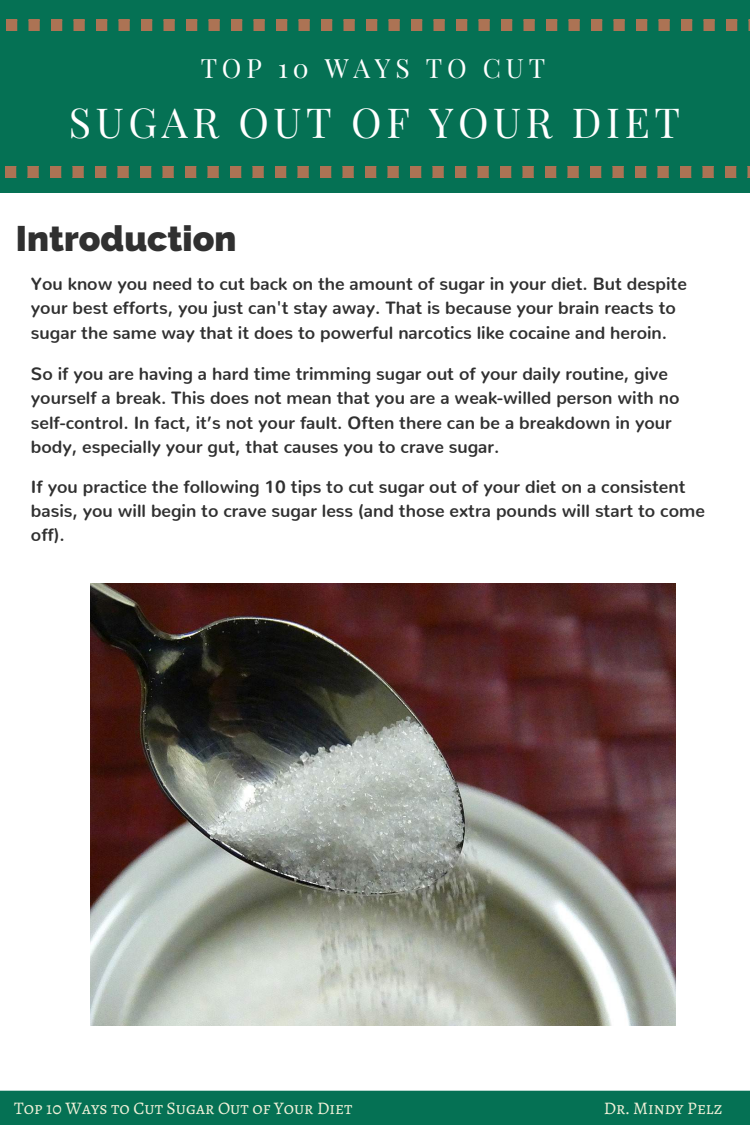
<style>
.page{position:relative;width:750px;height:1125px;background:#fff}
.page>*{position:absolute;margin:0;border:0;box-sizing:border-box;transform-origin:0 0}
.t1{font:41.25px "Playfair Display";letter-spacing:.11em;color:#fff}
.t2{font:800 35.38px "Raleway";color:#303030}
.t3{font:26.5px "Playfair Display";letter-spacing:.18em;color:#fff}
.t4{font:700 17.62px/24.4px "Nunito";color:#303030}
.t5{font:17.62px "Alegreya SC";color:#f1f1d9}
</style>
<div class="page">
<div style="left:0;top:0;width:750px;height:192px;background:#057154"></div>
<svg style="left:5px;top:166px;width:745px;height:11px"></svg>
<svg style="left:6px;top:20px;width:744px;height:11px"></svg>
<img style="left:90px;top:583px;width:586px;height:443px">
<div style="left:0;top:1091px;width:750px;height:34px;background:#057154"></div>
<h3 class="t3" style="left:201px;top:49px;width:346px">TOP 10 WAYS TO CUT</h3>
<h1 class="t1" style="left:69px;top:93px;width:613px">SUGAR OUT OF YOUR DIET</h1>
<h2 class="t2" style="left:16px;top:218px;width:222px">Introduction</h2>
<p class="t4" style="left:31px;top:270px;width:657px">You know you need to cut back on the amount of sugar in your diet. But despite your best efforts, you just can't stay away. That is because your brain reacts to sugar the same way that it does to powerful narcotics like cocaine and heroin.</p>
<p class="t4" style="left:31px;top:360px;width:650px">So if you are having a hard time trimming sugar out of your daily routine, give yourself a break. This does not mean that you are a weak-willed person with no self-control. In fact, it’s not your fault. Often there can be a breakdown in your body, especially your gut, that causes you to crave sugar.</p>
<p class="t4" style="left:31px;top:472px;width:675px">If you practice the following 10 tips to cut sugar out of your diet on a consistent basis, you will begin to crave sugar less (and those extra pounds will start to come off).</p>
<p class="t5" style="left:14px;top:1096px;width:340px">Top 10 Ways to Cut Sugar Out of Your Diet</p>
<p class="t5" style="left:604px;top:1096px;width:120px">Dr. Mindy Pelz</p>
</div>
